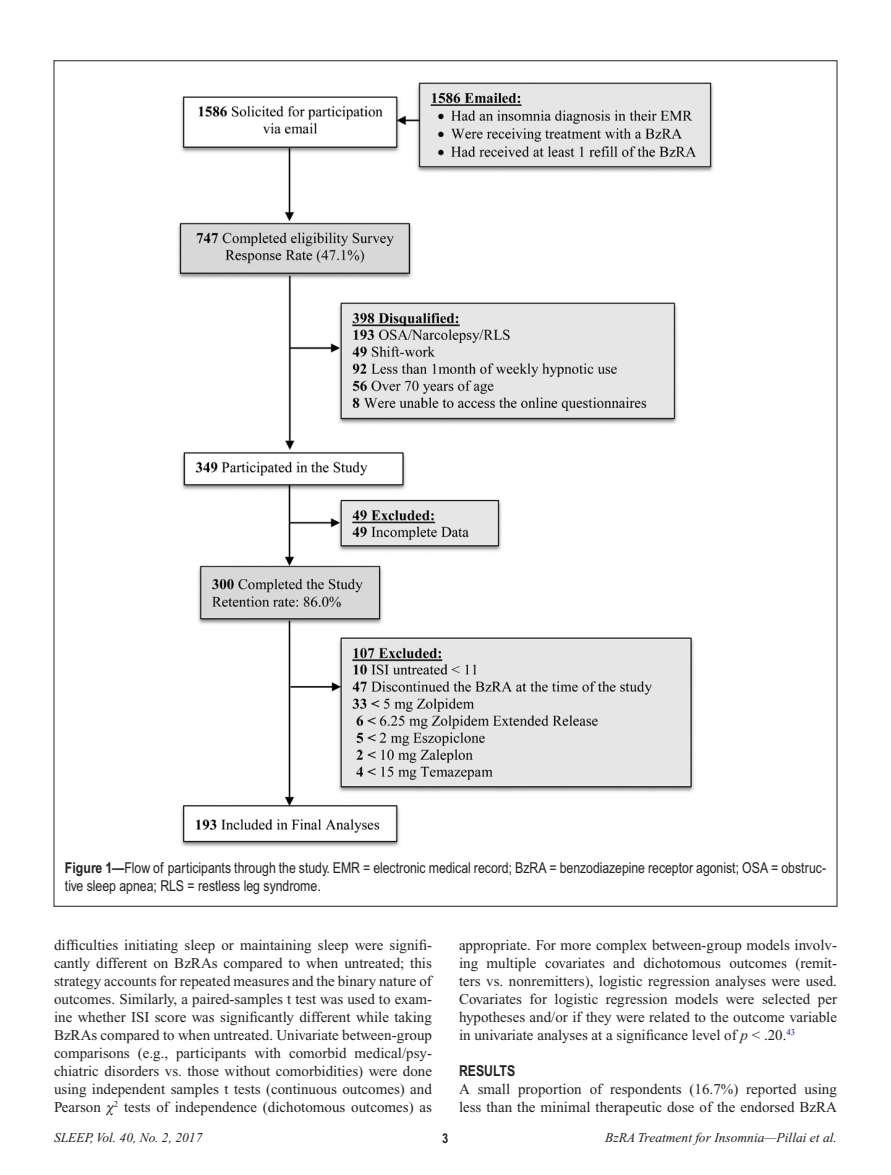
<style>
.page{position:relative;width:891px;height:1175px;background:#fff}
.page>*{position:absolute;margin:0;border:0;box-sizing:border-box;transform-origin:0 0}
.t1{font:15px/18px "Times New Roman";color:#231f20;text-align:justify}
.t2{font:15px/18px "Arial Narrow MT Std";color:#231f20}
.t3{font:700 15px "Arial Narrow MT Std";color:#231f20}
.t4{font:italic 13.5px "Times New Roman";color:#231f20}
.t5{font:700 13.5px "Arial Narrow";color:#231f20}
.s1{font-weight:700}
.s2{font-family:"Gandhari Unicode";font-style:italic}
.s3{font-style:italic}
</style>
<div class="page">
<img style="left:178px;top:82px;width:536px;height:765px">
<p class="t2" style="left:65px;top:858px;width:763px"><span class="s1">Figure 1—</span>Flow of participants through the study. EMR = electronic medical record; BzRA = benzodiazepine receptor agonist; OSA = obstruc&shy;tive sleep apnea; RLS = restless leg syndrome.</p>
<p class="t1" style="left:54px;top:936px;width:380px">difficulties initiating sleep or maintaining sleep were signifi&shy;cantly different on BzRAs compared to when untreated; this strategy accounts for repeated measures and the binary nature of outcomes. Similarly, a paired-samples t test was used to exam&shy;ine whether ISI score was significantly different while taking BzRAs compared to when untreated. Univariate between-group comparisons (e.g., participants with comorbid medical/psy&shy;chiatric disorders vs. those without comorbidities) were done using independent samples t tests (continuous outcomes) and Pearson <span class="s2">χ</span><sup>2</sup> tests of independence (dichotomous outcomes) as</p>
<p class="t1" style="left:459px;top:936px;width:380px">appropriate. For more complex between-group models involv&shy;ing multiple covariates and dichotomous outcomes (remit&shy;ters vs. nonremitters), logistic regression analyses were used.<br>Covariates for logistic regression models were selected per hypotheses and/or if they were related to the outcome variable in univariate analyses at a significance level of <span class="s3">p</span> &lt; .20.<sup>43</sup></p>
<p class="t3" style="left:459px;top:1061px;width:58px">RESULTS</p>
<p class="t1" style="left:459px;top:1080px;width:379px">A small proportion of respondents (16.7%) reported using less than the minimal therapeutic dose of the endorsed BzRA</p>
<p class="t4" style="left:54px;top:1130px;width:150px">SLEEP, Vol. 40, No. 2, 2017</p>
<p class="t5" style="left:442px;top:1127px;width:8px">3</p>
<p class="t4" style="left:605px;top:1130px;width:233px">BzRA Treatment for Insomnia—Pillai et al.</p>
</div>
